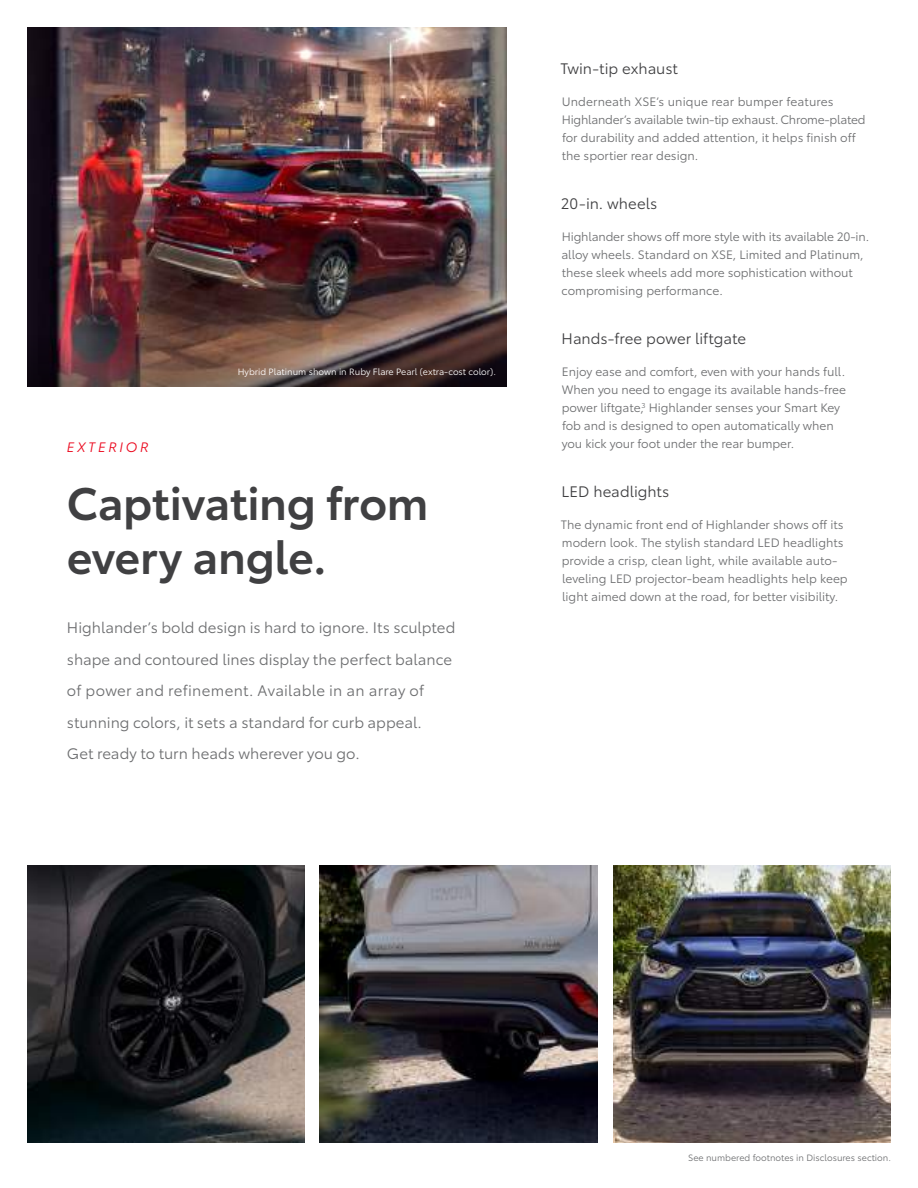
<style>
.page{position:relative;width:918px;height:1188px;background:#fff}
.page>*{position:absolute;margin:0;border:0;box-sizing:border-box;transform-origin:0 0}
.t1{font:600 45px/54px "Toyota Type";letter-spacing:-.01em;color:#404042}
.t2{font:15px/31.5px "Toyota Type";color:#6d6e70}
.t3{font:15px "Toyota Type";color:#404042}
.t4{font:italic 13.5px "Toyota Type";letter-spacing:.2em;color:#eb091e}
.t5{font:12px/18px "Toyota Type";letter-spacing:-.005em;color:#6d6e70}
.t6{font:9px "Toyota Type";color:#fff}
.t7{font:9px "Toyota Type";color:#6d6e70}
</style>
<div class="page">
<img style="left:320px;top:865px;width:278px;height:278px">
<img style="left:613px;top:865px;width:278px;height:278px">
<img style="left:27px;top:27px;width:479px;height:301px">
<img style="left:27px;top:865px;width:278px;height:278px">
<svg style="left:27px;top:328px;width:479px;height:59px;background:#5d433e"></svg>
<p class="t6" style="left:238px;top:365px;width:260px">Hybrid Platinum shown in Ruby Flare Pearl (extra-cost color).</p>
<p class="t4" style="left:67px;top:436px;width:83px">EXTERIOR</p>
<h1 class="t1" style="left:67px;top:473px;width:363px">Captivating from every angle.</h1>
<p class="t2" style="left:67px;top:611px;width:390px">Highlander’s bold design is hard to ignore. Its sculpted shape and contoured lines display the perfect balance of power and refinement. Available in an array of stunning colors, it sets a standard for curb appeal.<br>Get ready to turn heads wherever you go.</p>
<p class="t3" style="left:560px;top:58px;width:119px">Twin-tip exhaust</p>
<p class="t5" style="left:562px;top:92px;width:305px">Underneath XSE’s unique rear bumper features Highlander’s available twin-tip exhaust. Chrome-plated for durability and added attention, it helps finish off the sportier rear design.</p>
<p class="t3" style="left:561px;top:193px;width:98px">20-in. wheels</p>
<p class="t5" style="left:561px;top:227px;width:309px">Highlander shows off more style with its available 20-in. alloy wheels. Standard on XSE, Limited and Platinum, these sleek wheels add more sophistication without compromising performance.</p>
<p class="t3" style="left:562px;top:328px;width:186px">Hands-free power liftgate</p>
<p class="t5" style="left:562px;top:362px;width:286px">Enjoy ease and comfort, even with your hands full.<br>When you need to engage its available hands-free power liftgate,<sup>3</sup> Highlander senses your Smart Key fob and is designed to open automatically when you kick your foot under the rear bumper.</p>
<p class="t3" style="left:562px;top:481px;width:109px">LED headlights</p>
<p class="t5" style="left:561px;top:515px;width:288px">The dynamic front end of Highlander shows off its modern look. The stylish standard LED headlights provide a crisp, clean light, while available auto&shy;leveling LED projector-beam headlights help keep light aimed down at the road, for better visibility.</p>
<p class="t7" style="left:688px;top:1151px;width:204px">See numbered footnotes in Disclosures section.</p>
</div>
